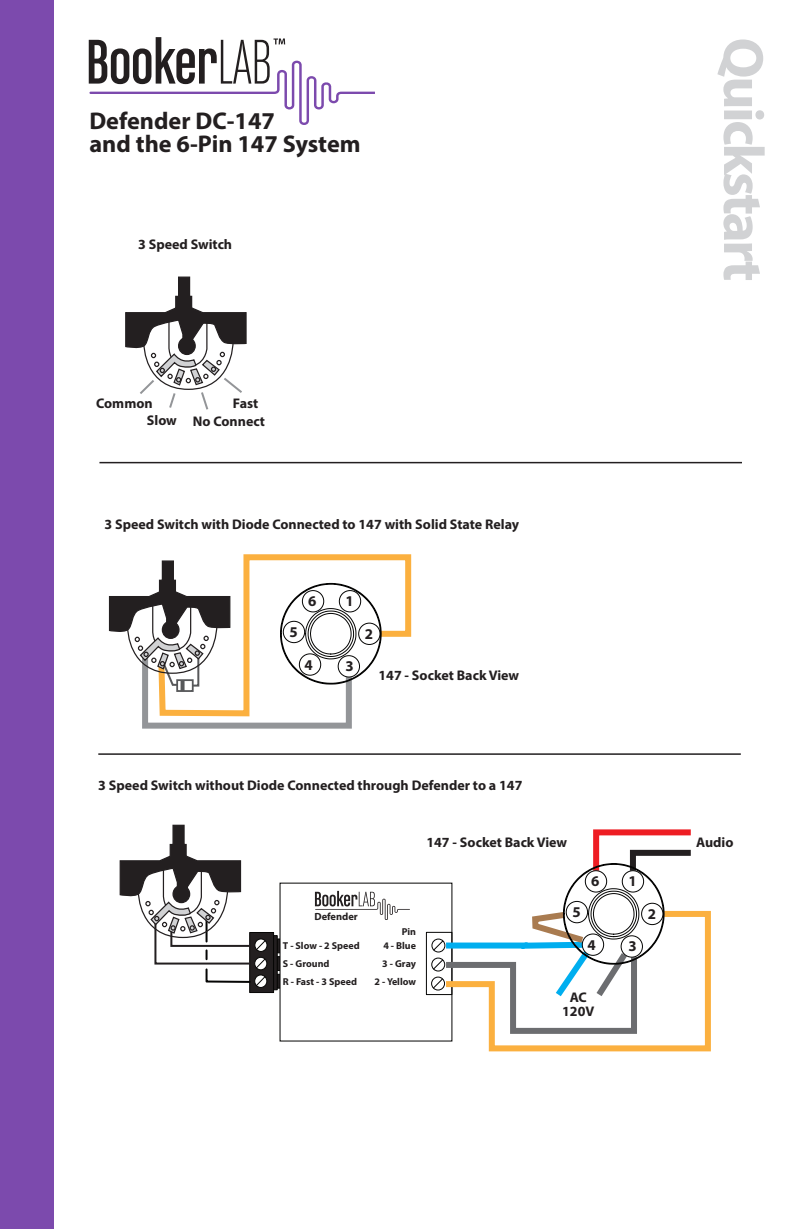
<style>
.page{position:relative;width:793px;height:1229px;background:#fff}
.page>*{position:absolute;margin:0;border:0;box-sizing:border-box;transform-origin:0 0}
.t1{font:700 57.2px "Myriad Pro";letter-spacing:-.045em;color:#d1d2d4}
.t2{font:700 24.2px/22.6px "Myriad Pro";color:#231f20}
.t3{font:700 15px "Myriad Pro";color:#231f20}
.t4{font:700 14px/14px "Myriad Pro";color:#231f20}
.t5{font:700 13.2px "Myriad Pro";color:#231f20}
.t6{font:700 10.4px "Myriad Pro";color:#231f20}
.t7{font:700 10px/18px "Myriad Pro";color:#231f20}
</style>
<div class="page">
<svg style="left:89px;top:37px;width:286px;height:88px"></svg>
<div style="left:0;top:0;width:54px;height:1228px;background:#7c4aad"></div>
<svg style="left:243px;top:554px;width:169px;height:83px"></svg>
<div style="left:249px;top:931px;width:25px;height:61px;background:#231f20;border:1px solid #050504"></div>
<svg style="left:277px;top:938px;width:2px;height:14px"></svg>
<svg style="left:277px;top:956px;width:2px;height:14px"></svg>
<svg style="left:277px;top:973px;width:2px;height:15px"></svg>
<svg style="left:273px;top:935px;width:4px;height:54px"></svg>
<div style="left:254px;top:938px;width:13px;height:13px;border:1px solid #050504;border-radius:50%"></div>
<div style="left:254px;top:956px;width:13px;height:13px;border:1px solid #050504;border-radius:50%"></div>
<div style="left:254px;top:974px;width:13px;height:13px;border:1px solid #050504;border-radius:50%"></div>
<div style="left:431px;top:938px;width:14px;height:14px;border:1px solid #050504;border-radius:50%"></div>
<div style="left:431px;top:957px;width:14px;height:14px;border:1px solid #050504;border-radius:50%"></div>
<div style="left:431px;top:976px;width:14px;height:14px;border:1px solid #050504;border-radius:50%"></div>
<div style="left:426px;top:931px;width:26px;height:63px;border:1px solid #050504"></div>
<svg style="left:315px;top:890px;width:95px;height:29px"></svg>
<svg style="left:440px;top:910px;width:271px;height:142px"></svg>
<svg style="left:432px;top:829px;width:264px;height:207px"></svg>
<div style="left:622px;top:870px;width:21px;height:21px;background:#fff;border-radius:50%"></div>
<div style="left:621px;top:870px;width:23px;height:22px;border:1px solid #050504;border-radius:50%"></div>
<div style="left:585px;top:870px;width:21px;height:21px;background:#fff;border-radius:50%"></div>
<div style="left:585px;top:870px;width:22px;height:22px;border:1px solid #050504;border-radius:50%"></div>
<div style="left:641px;top:903px;width:22px;height:21px;background:#fff;border-radius:50%"></div>
<div style="left:641px;top:902px;width:22px;height:22px;border:1px solid #050504;border-radius:50%"></div>
<div style="left:566px;top:901px;width:21px;height:21px;background:#fff;border-radius:50%"></div>
<div style="left:565px;top:900px;width:23px;height:23px;border:1px solid #050504;border-radius:50%"></div>
<div style="left:621px;top:935px;width:21px;height:21px;background:#fff;border-radius:50%"></div>
<div style="left:620px;top:935px;width:23px;height:22px;border:1px solid #050504;border-radius:50%"></div>
<div style="left:582px;top:933px;width:21px;height:22px;background:#fff;border-radius:50%"></div>
<div style="left:582px;top:933px;width:22px;height:22px;border:1px solid #050504;border-radius:50%"></div>
<hr style="left:98px;top:753px;width:642px;height:1px;background:#231f20">
<svg style="left:125px;top:276px;width:122px;height:134px"></svg>
<svg style="left:108px;top:559px;width:274px;height:170px"></svg>
<svg style="left:119px;top:824px;width:147px;height:162px"></svg>
<hr style="left:99px;top:462px;width:643px;height:1px;background:#231f20">
<h2 class="t2" style="left:89px;top:109px;width:273px">Defender DC-147<br>and the 6-Pin 147 System</h2>
<p class="t4" style="left:138px;top:237px;width:95px">3 Speed Switch</p>
<h1 class="t1" style="left:780px;top:37px;width:245px;rotate:90deg">Quickstart</h1>
<p class="t4" style="left:147px;top:393px;width:31px;line-height:17.8px;text-indent:-51px">Common<br>Slow</p>
<p class="t4" style="left:193px;top:393px;width:74px;line-height:18.8px;text-indent:40px">Fast<br>No Connect</p>
<p class="t4" style="left:105px;top:516px;width:416px">3 Speed Switch with Diode Connected to 147 with Solid State Relay</p>
<p class="t3" style="left:289px;top:621px;width:10px">5</p>
<p class="t3" style="left:308px;top:591px;width:10px">6</p>
<p class="t3" style="left:345px;top:591px;width:10px">1</p>
<p class="t3" style="left:304px;top:654px;width:10px">4</p>
<p class="t3" style="left:345px;top:656px;width:10px">3</p>
<p class="t3" style="left:365px;top:623px;width:10px">2</p>
<p class="t4" style="left:378px;top:667px;width:142px">147 - Socket Back View</p>
<p class="t4" style="left:98px;top:778px;width:425px">3 Speed Switch without Diode Connected through Defender to a 147</p>
<p class="t4" style="left:426px;top:834px;width:142px">147 - Socket Back View</p>
<p class="t6" style="left:314px;top:909px;width:45px">Defender</p>
<p class="t7" style="left:283px;top:935px;width:78px">T - Slow - 2 Speed<br>S - Ground<br>R - Fast - 3 Speed</p>
<p class="t7" style="left:374px;top:936px;width:43px;text-align:right">4 - Blue<br>3 - Gray<br>2 - Yellow</p>
<p class="t7" style="left:402px;top:922px;width:16px">Pin</p>
<p class="t5" style="left:321px;top:938px;width:45px">T - Slow</p>
<p class="t5" style="left:321px;top:975px;width:39px">R -Fast</p>
<p class="t3" style="left:572px;top:901px;width:10px">5</p>
<p class="t3" style="left:591px;top:871px;width:10px">6</p>
<p class="t3" style="left:628px;top:871px;width:10px">1</p>
<p class="t3" style="left:587px;top:934px;width:10px">4</p>
<p class="t4" style="left:562px;top:989px;width:34px;text-align:center">AC<br>120V</p>
<p class="t3" style="left:628px;top:936px;width:10px">3</p>
<p class="t3" style="left:647px;top:903px;width:10px">2</p>
<p class="t4" style="left:696px;top:834px;width:39px">Audio</p>
</div>
